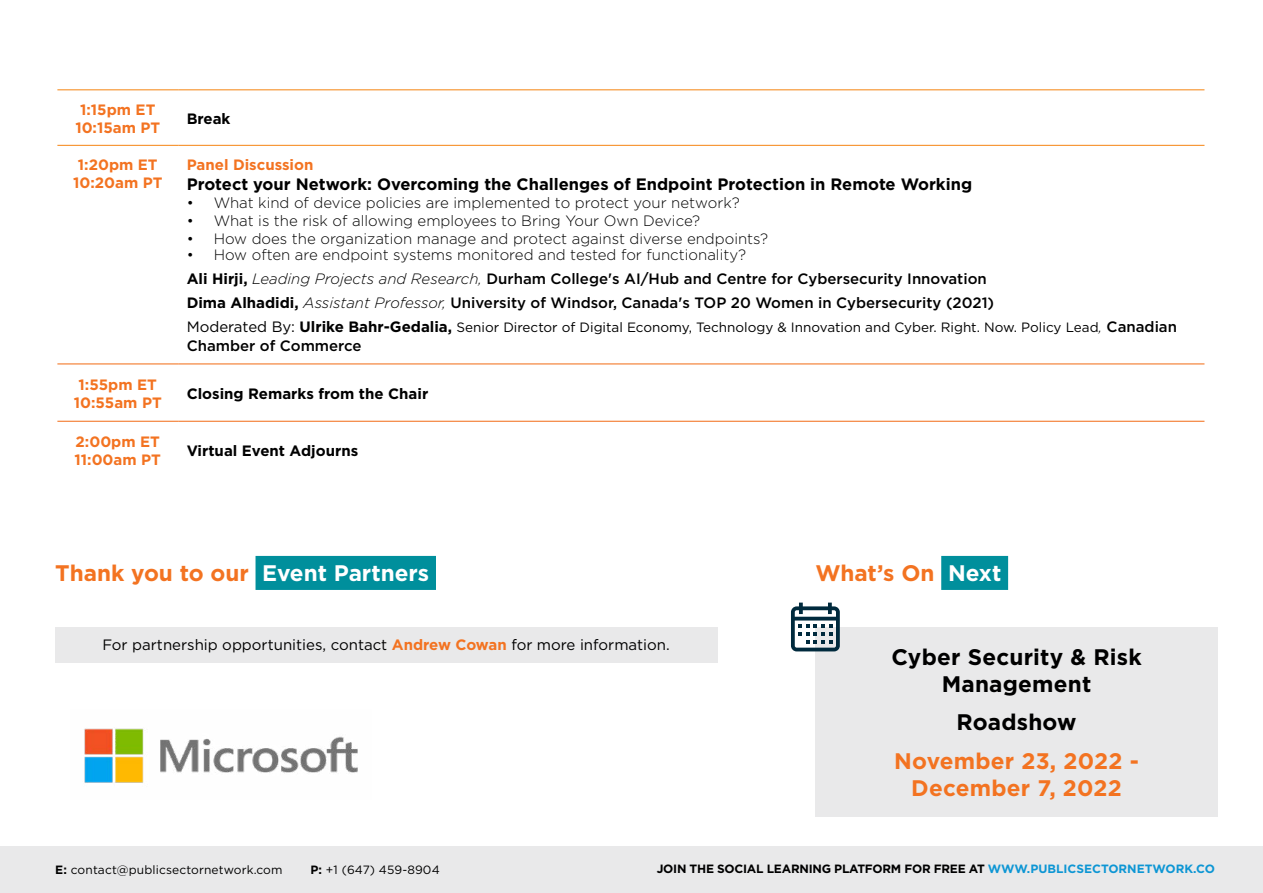
<style>
.page{position:relative;width:1263px;height:893px;background:#fff}
.page>*{position:absolute;margin:0;border:0;box-sizing:border-box;transform-origin:0 0}
.t1{font:700 22.5px/27px "Gotham";color:#f37321;text-align:center}
.t2{font:700 22.5px/27px "Gotham";letter-spacing:.01em;color:#000;text-align:center}
.t3{font:700 16.5px "Gotham";color:#000}
.t4{font:500 15px/23.7px "Gotham";color:#000}
.t5{font:300 15px "Gotham";color:#000}
.t6{font:700 15px/18px "Gotham";color:#f37321;text-align:center}
.t7{font:15px "Gotham";color:#000}
.t8{font:700 15px "Gotham";color:#000}
.t9{font:13.5px "Gotham";color:#000}
.t10{font:700 12px "Gotham";letter-spacing:-.02em;color:#000}
.t11{font:12px "Gotham";letter-spacing:.01em;color:#000}
.s1{font-weight:300}
.s2{font-weight:700}
.s3{font-weight:300;font-style:italic}
.s4{font-size:15px}
.s5{font-weight:700;font-size:15px}
.s6{font-weight:300;font-style:italic;font-size:15px}
.s7{font-weight:500;font-size:15px}
.s8{color:#fff}
.s9{font-weight:700;color:#f37321}
.s10{color:#0d96d4}
</style>
<div class="page">
<div style="left:0;top:846px;width:1263px;height:47px;background:#e9e9ea"></div>
<hr style="left:57px;top:89px;width:121px;height:1px;background:#f68b1f">
<hr style="left:178px;top:89px;width:1026px;height:1px;background:#f68b1f">
<hr style="left:57px;top:363px;width:121px;height:1px;background:#f37321">
<hr style="left:178px;top:363px;width:1026px;height:1px;background:#f37321">
<hr style="left:57px;top:421px;width:121px;height:1px;background:#f37321">
<hr style="left:178px;top:421px;width:1026px;height:1px;background:#f37321">
<hr style="left:57px;top:145px;width:121px;height:1px;background:#f68b1f">
<hr style="left:178px;top:145px;width:1026px;height:1px;background:#f68b1f">
<img style="left:84px;top:728px;width:274px;height:55px">
<div style="left:255px;top:556px;width:181px;height:34px;background:#008f9c"></div>
<div style="left:815px;top:627px;width:403px;height:189px;background:#e9e9ea"></div>
<div style="left:55px;top:627px;width:663px;height:35px;background:#e9e9ea"></div>
<div style="left:941px;top:556px;width:67px;height:34px;background:#008f9c"></div>
<svg style="left:791px;top:603px;width:49px;height:48px"></svg>
<p class="t6" style="left:75px;top:100px;width:86px">1:15pm ET<br>10:15am PT</p>
<p class="t8" style="left:187px;top:108px;width:45px">Break</p>
<p class="t6" style="left:73px;top:156px;width:91px">1:20pm ET<br>10:20am PT</p>
<p class="t6" style="left:187px;top:156px;width:128px">Panel Discussion</p>
<p class="t3" style="left:187px;top:173px;width:787px">Protect your Network: Overcoming the Challenges of Endpoint Protection in Remote Working</p>
<p class="t5" style="left:187px;top:193px;width:555px">• What kind of device policies are implemented to protect your network?</p>
<p class="t5" style="left:187px;top:211px;width:515px">• What is the risk of allowing employees to Bring Your Own Device?</p>
<p class="t5" style="left:187px;top:229px;width:583px">• How does the organization manage and protect against diverse endpoints?</p>
<p class="t4" style="left:187px;top:243px;width:809px"><span class="s1">• How often are endpoint systems monitored and tested for functionality?<br></span><span class="s2">Ali Hirji,</span> <span class="s3">Leading Projects and Research,</span> Durham College's AI/Hub and Centre for Cybersecurity Innovation<br><span class="s2">Dima Alhadidi,</span> <span class="s3">Assistant Professor,</span> University of Windsor, Canada's TOP 20 Women in Cybersecurity (2021)</p>
<p class="t9" style="left:187px;top:318px;width:992px"><span class="s4">Moderated By:</span> <span class="s5">Ulrike Bahr-Gedalia,</span> Senior Director of Digital Economy, Technology &amp; Innovation and Cyber. Right. Now. Policy Lead<span class="s6">,</span> <span class="s7">Canadian</span></p>
<p class="t4" style="left:187px;top:334px;width:176px">Chamber of Commerce</p>
<p class="t6" style="left:74px;top:375px;width:89px">1:55pm ET<br>10:55am PT</p>
<p class="t8" style="left:187px;top:383px;width:243px">Closing Remarks from the Chair</p>
<p class="t6" style="left:75px;top:432px;width:88px;text-align:left">2:00pm ET<br>11:00am PT</p>
<p class="t8" style="left:187px;top:441px;width:173px">Virtual Event Adjourns</p>
<h1 class="t1" style="left:55px;top:560px;width:375px">Thank you to our <span class="s8">Event Partners</span></h1>
<p class="t7" style="left:102px;top:635px;width:569px">For partnership opportunities, contact <span class="s9">Andrew Cowan</span> for more information.</p>
<h1 class="t1" style="left:815px;top:560px;width:187px">What’s On <span class="s8">Next</span></h1>
<h1 class="t2" style="left:891px;top:643px;width:252px">Cyber Security &amp; Risk<br>Management</h1>
<h1 class="t2" style="left:956px;top:709px;width:122px">Roadshow</h1>
<h1 class="t1" style="left:894px;top:747px;width:246px">November 23, 2022 -<br>December 7, 2022</h1>
<p class="t11" style="left:55px;top:862px;width:229px"><span class="s2">E:</span> contact@publicsectornetwork.com</p>
<p class="t11" style="left:310px;top:862px;width:131px"><span class="s2">P:</span> +1 (647) 459-8904</p>
<p class="t10" style="left:657px;top:861px;width:560px">JOIN THE SOCIAL LEARNING PLATFORM FOR FREE AT <span class="s10">WWW.PUBLICSECTORNETWORK.CO</span></p>
</div>
